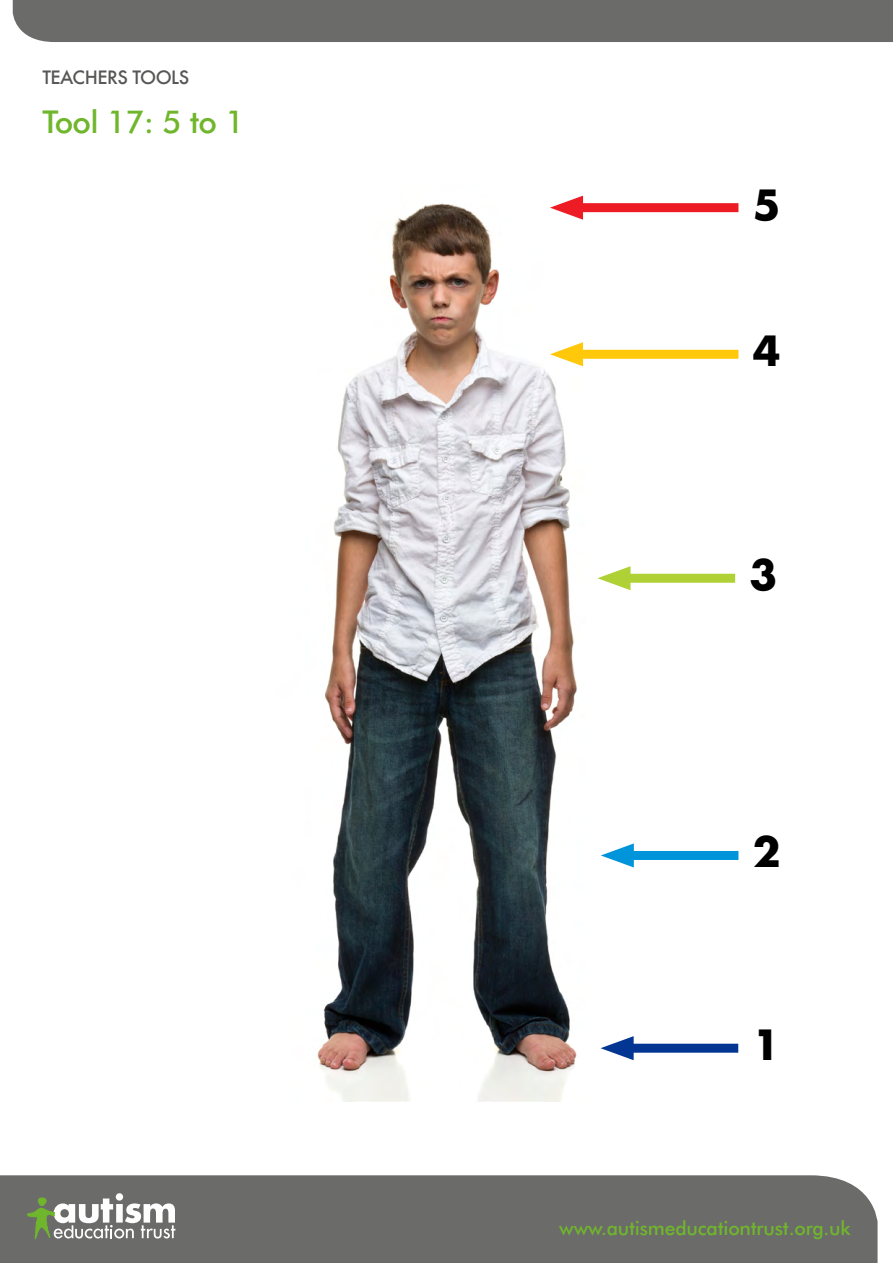
<style>
.page{position:relative;width:893px;height:1263px;background:#fff}
.page>*{position:absolute;margin:0;border:0;box-sizing:border-box;transform-origin:0 0}
.t1{font:700 40.5px "Futura";color:#000}
.t2{font:500 31.5px "Futura BT";letter-spacing:-.02em;color:#70b62c}
.t3{font:500 19.5px "Futura BT";letter-spacing:-.01em;color:#70b62c}
.t4{font:500 18px "Futura";letter-spacing:-.03em;color:#575756}
</style>
<div class="page">
<div style="left:13px;top:0;width:880px;height:42px;background:#6b6b6a"></div>
<div style="left:0;top:1175px;width:877px;height:88px;background:#6b6b6a"></div>
<svg style="left:26px;top:1193px;width:149px;height:46px"></svg>
<img style="left:317px;top:195px;width:358px;height:907px">
<div style="left:569px;top:203px;width:169px;height:9px;background:#ed1c24"></div>
<svg style="left:550px;top:196px;width:33px;height:24px"></svg>
<div style="left:569px;top:350px;width:169px;height:9px;background:#ffc80b"></div>
<svg style="left:550px;top:342px;width:33px;height:24px"></svg>
<div style="left:617px;top:574px;width:118px;height:9px;background:#b0d136"></div>
<svg style="left:597px;top:566px;width:33px;height:24px"></svg>
<div style="left:620px;top:851px;width:118px;height:9px;background:#0095da"></div>
<svg style="left:601px;top:843px;width:33px;height:24px"></svg>
<div style="left:620px;top:1044px;width:118px;height:9px;background:#033693"></div>
<svg style="left:601px;top:1036px;width:33px;height:24px"></svg>
<p class="t4" style="left:43px;top:65px;width:148px">TEACHERS TOOLS</p>
<h2 class="t2" style="left:43px;top:102px;width:203px">Tool 17: 5 to 1</h2>
<h1 class="t1" style="left:753px;top:176px;width:29px">5</h1>
<h1 class="t1" style="left:753px;top:323px;width:29px">4</h1>
<h1 class="t1" style="left:749px;top:547px;width:29px">3</h1>
<h1 class="t1" style="left:753px;top:824px;width:29px">2</h1>
<h1 class="t1" style="left:752px;top:1017px;width:29px">1</h1>
<p class="t3" style="left:559px;top:1216px;width:293px">www.autismeducationtrust.org.uk</p>
</div>
